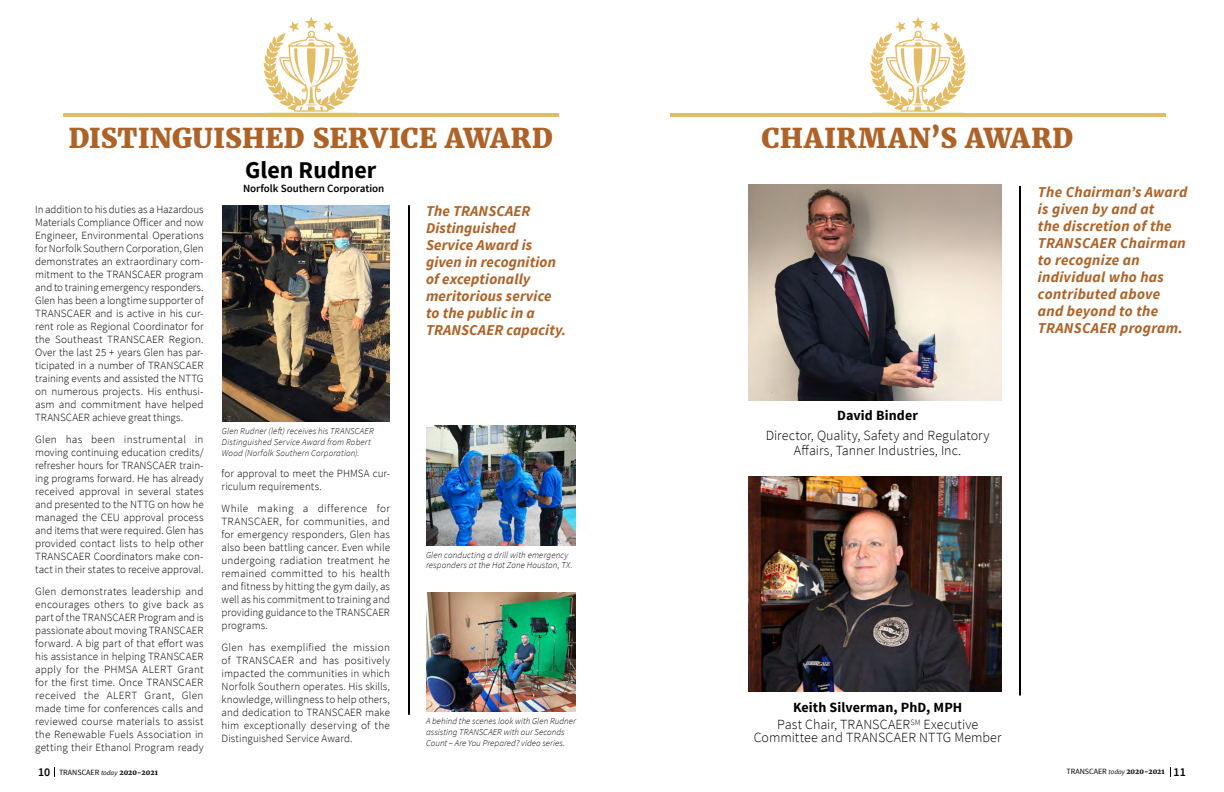
<style>
.page{position:relative;width:1224px;height:792px;background:#fff}
.page>*{position:absolute;margin:0;border:0;box-sizing:border-box;transform-origin:0 0}
.t1{font:900 27px "Merriweather";letter-spacing:.02em;color:#ad6227}
.t2{font:900 27px "Merriweather";letter-spacing:.04em;color:#ad6227}
.t3{font:700 24px "Source Sans Pro";color:#000101}
.t4{font:italic 700 15px/17px "Source Sans Pro";letter-spacing:.01em;color:#ad6227}
.t5{font:300 14px/15px "Source Sans Pro";color:#000;text-align:center}
.t6{font:700 14px "Source Sans Pro";letter-spacing:.005em;color:#000}
.t7{font:300 11px/13px "Source Sans Pro";letter-spacing:.005em;color:#000;text-align:justify}
.t8{font:600 11px "Source Sans Pro";color:#000101}
.t9{font:italic 300 9px/10.8px "Source Sans Pro";letter-spacing:.01em;color:#000101}
.t10{font:8px "Source Sans Pro";color:#000}
.s1{font-weight:700}
.s2{font-weight:600;font-size:12px}
.s3{font-style:italic;font-size:7px}
.s4{font-family:"Merriweather";font-weight:700;font-size:7px}
</style>
<div class="page">
<img style="left:222px;top:205px;width:168px;height:216px">
<hr style="left:408px;top:205px;width:2px;height:510px;background:#000101">
<hr style="left:1019px;top:186px;width:2px;height:510px;background:#000101">
<img style="left:749px;top:185px;width:253px;height:215px">
<img style="left:749px;top:476px;width:253px;height:216px">
<img style="left:426px;top:593px;width:150px;height:118px">
<img style="left:426px;top:425px;width:150px;height:121px">
<svg style="left:264px;top:17px;width:95px;height:96px"></svg>
<hr style="left:64px;top:113px;width:495px;height:4px;background:#e4bc65">
<svg style="left:870px;top:17px;width:96px;height:96px"></svg>
<hr style="left:670px;top:113px;width:496px;height:4px;background:#e4bc65">
<h1 class="t1" style="left:69px;top:120px;width:486px">DISTINGUISHED SERVICE AWARD</h1>
<p class="t7" style="left:35px;top:203px;width:170px">In addition to his duties as a Hazardous Materials Compliance Officer and now Engineer, Environmental Operations for Norfolk Southern Corporation, Glen demonstrates an extraordinary com&shy;mitment to the TRANSCAER program and to training emergency responders.<br>Glen has been a longtime supporter of TRANSCAER and is active in his cur&shy;rent role as Regional Coordinator for the Southeast TRANSCAER Region.<br>Over the last 25 + years Glen has par&shy;ticipated in a number of TRANSCAER training events and assisted the NTTG on numerous projects. His enthusi&shy;asm and commitment have helped TRANSCAER achieve great things.</p>
<p class="t7" style="left:35px;top:433px;width:170px">Glen has been instrumental in moving continuing education credits/ refresher hours for TRANSCAER train&shy;ing programs forward. He has already received approval in several states and presented to the NTTG on how he managed the CEU approval process and items that were required. Glen has provided contact lists to help other TRANSCAER Coordinators make con&shy;tact in their states to receive approval.</p>
<p class="t7" style="left:35px;top:585px;width:170px">Glen demonstrates leadership and encourages others to give back as part of the TRANSCAER Program and is passionate about moving TRANSCAER forward. A big part of that effort was his assistance in helping TRANSCAER apply for the PHMSA ALERT Grant for the first time. Once TRANSCAER received the ALERT Grant, Glen made time for conferences calls and reviewed course materials to assist the Renewable Fuels Association in getting their Ethanol Program ready</p>
<h2 class="t3" style="left:245px;top:155px;width:133px">Glen Rudner</h2>
<p class="t8" style="left:243px;top:182px;width:143px">Norfolk Southern Corporation</p>
<p class="t9" style="left:222px;top:426px;width:153px">Glen Rudner (left) receives his TRANSCAER<br>Distinguished Service Award from Robert<br>Wood (Norfolk Southern Corporation).</p>
<p class="t7" style="left:222px;top:467px;width:170px">for approval to meet the PHMSA cur&shy;riculum requirements.</p>
<p class="t7" style="left:222px;top:502px;width:170px">While making a difference for TRANSCAER, for communities, and for emergency responders, Glen has also been battling cancer. Even while undergoing radiation treatment he remained committed to his health and fitness by hitting the gym daily, as well as his commitment to training and providing guidance to the TRANSCAER programs.</p>
<p class="t7" style="left:222px;top:641px;width:170px">Glen has exemplified the mission of TRANSCAER and has positively impacted the communities in which Norfolk Southern operates. His skills, knowledge, willingness to help others, and dedication to TRANSCAER make him exceptionally deserving of the Distinguished Service Award.</p>
<h3 class="t4" style="left:426px;top:203px;width:142px">The TRANSCAER<br>Distinguished<br>Service Award is given in recognition of exceptionally meritorious service to the public in a<br>TRANSCAER capacity.</h3>
<p class="t9" style="left:426px;top:549px;width:148px">Glen conducting a drill with emergency responders at the Hot Zone Houston, TX.</p>
<p class="t9" style="left:426px;top:716px;width:152px">A behind the scenes look with Glen Rudner assisting TRANSCAER with our Seconds<br>Count – Are You Prepared? video series.</p>
<h1 class="t2" style="left:762px;top:120px;width:313px">CHAIRMAN’S AWARD</h1>
<p class="t6" style="left:837px;top:407px;width:82px">David Binder</p>
<p class="t5" style="left:766px;top:428px;width:225px">Director, Quality, Safety and Regulatory<br>Affairs, Tanner Industries, Inc.</p>
<h3 class="t4" style="left:1038px;top:184px;width:151px">The Chairman’s Award is given by and at<br>the discretion of the<br>TRANSCAER Chairman to recognize an individual who has contributed above and beyond to the<br>TRANSCAER program.</h3>
<p class="t5" style="left:777px;top:698px;width:203px;line-height:17.5px"><span class="s1">Keith Silverman, PhD, MPH<br></span>Past Chair, TRANSCAER<sup>SM</sup> Executive</p>
<p class="t5" style="left:754px;top:730px;width:249px">Committee and TRANSCAER NTTG Member</p>
<p class="t10" style="left:38px;top:768px;width:121px"><span class="s2">10</span> TRANSCAER <span class="s3">today</span> <span class="s4">2020-2021</span></p>
<p class="t10" style="left:1067px;top:767px;width:121px">TRANSCAER <span class="s3">today</span> <span class="s4">2020-2021</span> <span class="s2">11</span></p>
</div>
